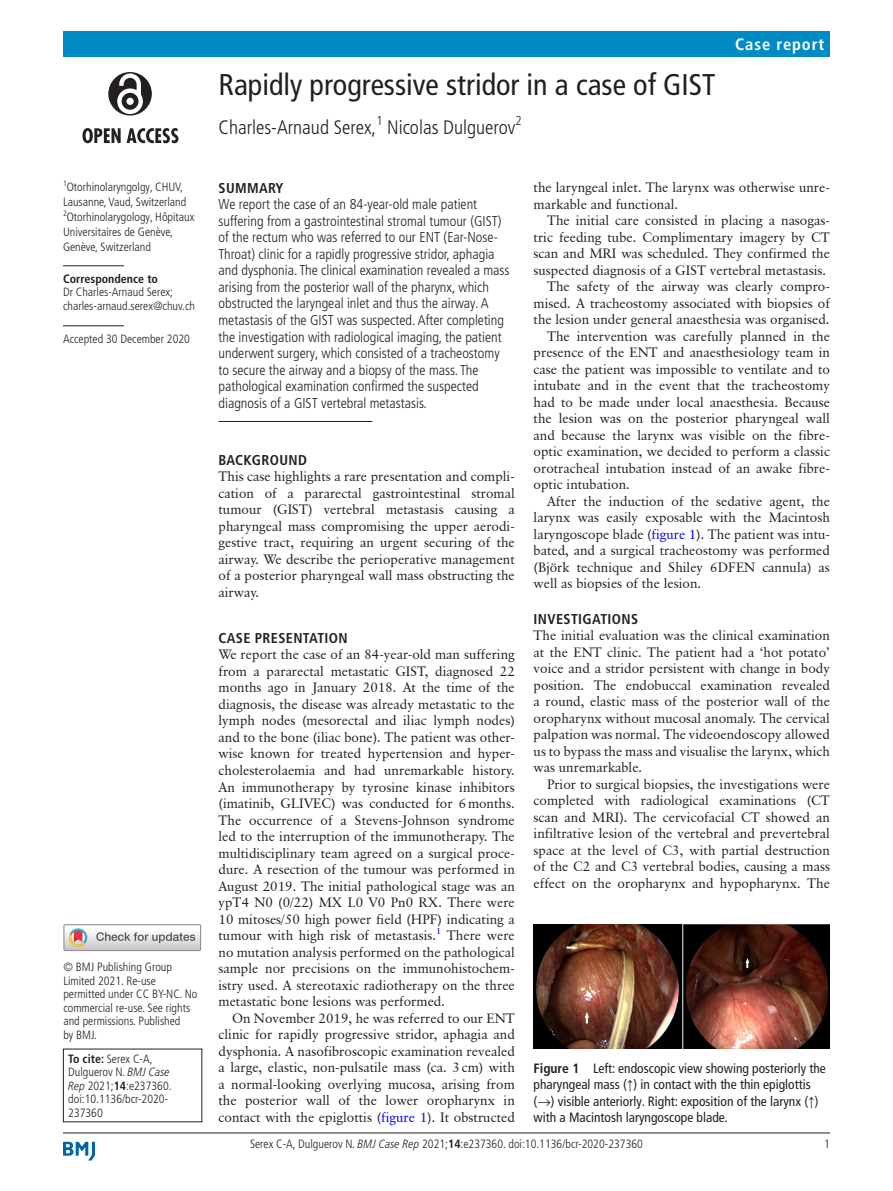
<style>
.page{position:relative;width:893px;height:1191px;background:#fff}
.page>*{position:absolute;margin:0;border:0;box-sizing:border-box;transform-origin:0 0}
.t1{font:condensed 30px "Frutiger LT Pro";color:#231f20}
.t2{font:300 condensed 19.5px "Frutiger LT Pro";color:#231f20}
.t3{font:700 condensed 16.5px "Frutiger LT Std";letter-spacing:.055em;color:#fff}
.t4{font:300 condensed 14.25px/16.5px "Frutiger LT Pro";color:#231f20}
.t5{font:700 condensed 14.25px "Frutiger LT Pro";letter-spacing:.025em;color:#231f20}
.t6{font:13.5px/16.5px "Classical Garamond BT";color:#231f20;text-align:justify}
.t7{font:condensed 13.5px/16.5px "Frutiger LT Pro";color:#231f20}
.t8{font:300 condensed 12px/13.5px "Frutiger LT Pro";color:#231f20}
.t9{font:700 condensed 12px "Frutiger LT Pro";color:#231f20}
.s1{font-weight:700}
.s2{font-style:italic}
.s3{color:#00f}
.s4{font-family:"Times New Roman";font-stretch:normal}
</style>
<div class="page">
<hr style="left:63px;top:1132px;width:767px;height:1px;background:#231f20">
<svg style="left:63px;top:1141px;width:32px;height:19px"></svg>
<div style="left:63px;top:31px;width:767px;height:25px;background:#008bc5"></div>
<hr style="left:63px;top:265px;width:61px;height:1px;background:#231f20">
<hr style="left:63px;top:325px;width:61px;height:1px;background:#231f20">
<div style="left:63px;top:924px;width:138px;height:27px;border:1px solid #969090"></div>
<svg style="left:64px;top:924px;width:137px;height:26px"></svg>
<hr style="left:219px;top:421px;width:153px;height:1px;background:#231f20">
<img style="left:534px;top:924px;width:296px;height:124px">
<div style="left:108px;top:72px;width:44px;height:43px;background:#231f20;border-radius:50%"></div>
<svg style="left:83px;top:128px;width:38px;height:15px"></svg>
<svg style="left:127px;top:128px;width:51px;height:15px"></svg>
<svg style="left:115px;top:72px;width:30px;height:44px"></svg>
<div style="left:127px;top:98px;width:7px;height:7px;background:#fff;border-radius:50%"></div>
<p class="t8" style="left:63px;top:180px;width:133px;line-height:15px"><sup>1</sup>Otorhinolaryngolgy, CHUV,<br>Lausanne, Vaud, Switzerland<br><sup>2</sup>Otorhinolarygology, Hôpitaux<br>Universitaires de Genève,<br>Genève, Switzerland</p>
<p class="t9" style="left:63px;top:271px;width:97px">Correspondence to</p>
<p class="t8" style="left:63px;top:285px;width:134px">Dr Charles-Arnaud Serex; charles-arnaud.serex@chuv.ch</p>
<p class="t8" style="left:63px;top:332px;width:128px">Accepted 30 December 2020</p>
<p class="t8" style="left:63px;top:960px;width:136px">© BMJ Publishing Group<br>Limited 2021. Re-use permitted under CC BY-NC. No commercial re-use. See rights and permissions. Published<br>by BMJ.</p>
<p class="t8" style="left:68px;top:1052px;width:105px"><span class="s1">To cite:</span> Serex C-A,<br>Dulguerov N. <span class="s2">BMJ Case<br>Rep</span> 2021;<span class="s1">14</span>:e237360. doi:10.1136/bcr-2020-<br>237360</p>
<h1 class="t1" style="left:219px;top:67px;width:498px">Rapidly progressive stridor in a case of GIST</h1>
<h2 class="t2" style="left:219px;top:116px;width:305px">Charles-Arnaud Serex,<sup>1</sup> Nicolas Dulguerov<sup>2</sup></h2>
<p class="t3" style="left:735px;top:34px;width:91px">Case report</p>
<p class="t5" style="left:219px;top:179px;width:66px">SUMMARY</p>
<p class="t4" style="left:219px;top:196px;width:293px">We report the case of an 84-year-old male patient suffering from a gastrointestinal stromal tumour (GIST) of the rectum who was referred to our ENT (Ear-Nose-Throat) clinic for a rapidly progressive stridor, aphagia and dysphonia. The clinical examination revealed a mass arising from the posterior wall of the pharynx, which obstructed the laryngeal inlet and thus the airway. A metastasis of the GIST was suspected. After completing the investigation with radiological imaging, the patient underwent surgery, which consisted of a tracheostomy to secure the airway and a biopsy of the mass. The pathological examination confirmed the suspected diagnosis of a GIST vertebral metastasis.</p>
<p class="t5" style="left:219px;top:451px;width:90px">BACKGROUND</p>
<p class="t6" style="left:219px;top:468px;width:298px">This case highlights a rare presentation and compli&shy;cation of a pararectal gastrointestinal stromal tumour (GIST) vertebral metastasis causing a pharyngeal mass compromising the upper aerodi&shy;gestive tract, requiring an urgent securing of the airway. We describe the perioperative management of a posterior pharyngeal wall mass obstructing the airway.</p>
<p class="t5" style="left:219px;top:629px;width:131px">CASE PRESENTATION</p>
<p class="t6" style="left:219px;top:646px;width:298px">We report the case of an 84-year-old man suffering from a pararectal metastatic GIST, diagnosed 22 months ago in January 2018. At the time of the diagnosis, the disease was already metastatic to the lymph nodes (mesorectal and iliac lymph nodes) and to the bone (iliac bone). The patient was other&shy;wise known for treated hypertension and hyper&shy;cholesterolaemia and had unremarkable history.<br>An immunotherapy by tyrosine kinase inhibitors (imatinib, GLIVEC) was conducted for 6months.<br>The occurrence of a Stevens-Johnson syndrome led to the interruption of the immunotherapy. The multidisciplinary team agreed on a surgical proce&shy;dure. A resection of the tumour was performed in August 2019. The initial pathological stage was an ypT4 N0 (0/22) MX L0 V0 Pn0 RX. There were 10 mitoses/50 high power field (HPF) indicating a tumour with high risk of metastasis.<sup>1</sup> There were no mutation analysis performed on the pathological sample nor precisions on the immunohistochem&shy;istry used. A stereotaxic radiotherapy on the three metastatic bone lesions was performed.</p>
<p class="t6" style="left:218px;top:1009px;width:298px;text-indent:14px">On November 2019, he was referred to our ENT clinic for rapidly progressive stridor, aphagia and dysphonia. A nasofibroscopic examination revealed a large, elastic, non-pulsatile mass (ca. 3cm) with a normal-looking overlying mucosa, arising from the posterior wall of the lower oropharynx in contact with the epiglottis (<span class="s3">figure 1</span>). It obstructed</p>
<p class="t6" style="left:534px;top:179px;width:298px">the laryngeal inlet. The larynx was otherwise unre&shy;markable and functional.</p>
<p class="t6" style="left:547px;top:212px;width:284px">The initial care consisted in placing a nasogas-</p>
<p class="t6" style="left:534px;top:229px;width:298px">tric feeding tube. Complimentary imagery by CT</p>
<p class="t6" style="left:534px;top:245px;width:298px">scan and MRI was scheduled. They confirmed the</p>
<p class="t6" style="left:534px;top:262px;width:294px">suspected diagnosis of a GIST vertebral metastasis.</p>
<p class="t6" style="left:547px;top:278px;width:284px">The safety of the airway was clearly compro-</p>
<p class="t6" style="left:534px;top:295px;width:298px">mised. A tracheostomy associated with biopsies of</p>
<p class="t6" style="left:534px;top:311px;width:298px">the lesion under general anaesthesia was organised.</p>
<p class="t6" style="left:547px;top:328px;width:284px">The intervention was carefully planned in the</p>
<p class="t6" style="left:534px;top:344px;width:298px">presence of the ENT and anaesthesiology team in</p>
<p class="t6" style="left:534px;top:361px;width:298px">case the patient was impossible to ventilate and to</p>
<p class="t6" style="left:534px;top:377px;width:298px">intubate and in the event that the tracheostomy</p>
<p class="t6" style="left:534px;top:394px;width:298px">had to be made under local anaesthesia. Because</p>
<p class="t6" style="left:534px;top:410px;width:298px">the lesion was on the posterior pharyngeal wall</p>
<p class="t6" style="left:534px;top:427px;width:298px">and because the larynx was visible on the fibre-</p>
<p class="t6" style="left:534px;top:443px;width:298px">optic examination, we decided to perform a classic</p>
<p class="t6" style="left:534px;top:460px;width:298px">orotracheal intubation instead of an awake fibre-</p>
<p class="t6" style="left:534px;top:476px;width:98px">optic intubation.</p>
<p class="t6" style="left:547px;top:493px;width:284px">After the induction of the sedative agent, the</p>
<p class="t6" style="left:534px;top:509px;width:298px">larynx was easily exposable with the Macintosh</p>
<p class="t6" style="left:534px;top:526px;width:298px">laryngoscope blade (<span class="s3">figure 1</span>). The patient was intu-</p>
<p class="t6" style="left:534px;top:542px;width:298px">bated, and a surgical tracheostomy was performed</p>
<p class="t6" style="left:534px;top:559px;width:298px">(Björk technique and Shiley 6DFEN cannula) as</p>
<p class="t6" style="left:534px;top:575px;width:169px">well as biopsies of the lesion.</p>
<p class="t5" style="left:534px;top:610px;width:106px">INVESTIGATIONS</p>
<p class="t6" style="left:534px;top:627px;width:298px">The initial evaluation was the clinical examination at the ENT clinic. The patient had a ‘hot potato’ voice and a stridor persistent with change in body position. The endobuccal examination revealed a round, elastic mass of the posterior wall of the oropharynx without mucosal anomaly. The cervical palpation was normal. The videoendoscopy allowed us to bypass the mass and visualise the larynx, which was unremarkable.</p>
<p class="t6" style="left:534px;top:775px;width:298px;text-indent:14px">Prior to surgical biopsies, the investigations were completed with radiological examinations (CT scan and MRI). The cervicofacial CT showed an infiltrative lesion of the vertebral and prevertebral space at the level of C3, with partial destruction of the C2 and C3 vertebral bodies, causing a mass effect on the oropharynx and hypopharynx. The</p>
<p class="t7" style="left:534px;top:1059px;width:294px"><span class="s1">Figure 1</span> Left: endoscopic view showing posteriorly the pharyngeal mass (<span class="s4">↑</span>) in contact with the thin epiglottis (→) visible anteriorly. Right: exposition of the larynx (<span class="s4">↑</span>) with a Macintosh laryngoscope blade.</p>
<p class="t8" style="left:250px;top:1136px;width:394px">Serex C-A, Dulguerov N. <span class="s2">BMJ Case Rep</span> 2021;<span class="s1">14</span>:e237360. doi:10.1136/bcr-2020-237360</p>
<p class="t8" style="left:824px;top:1136px;width:7px">1</p>
</div>
